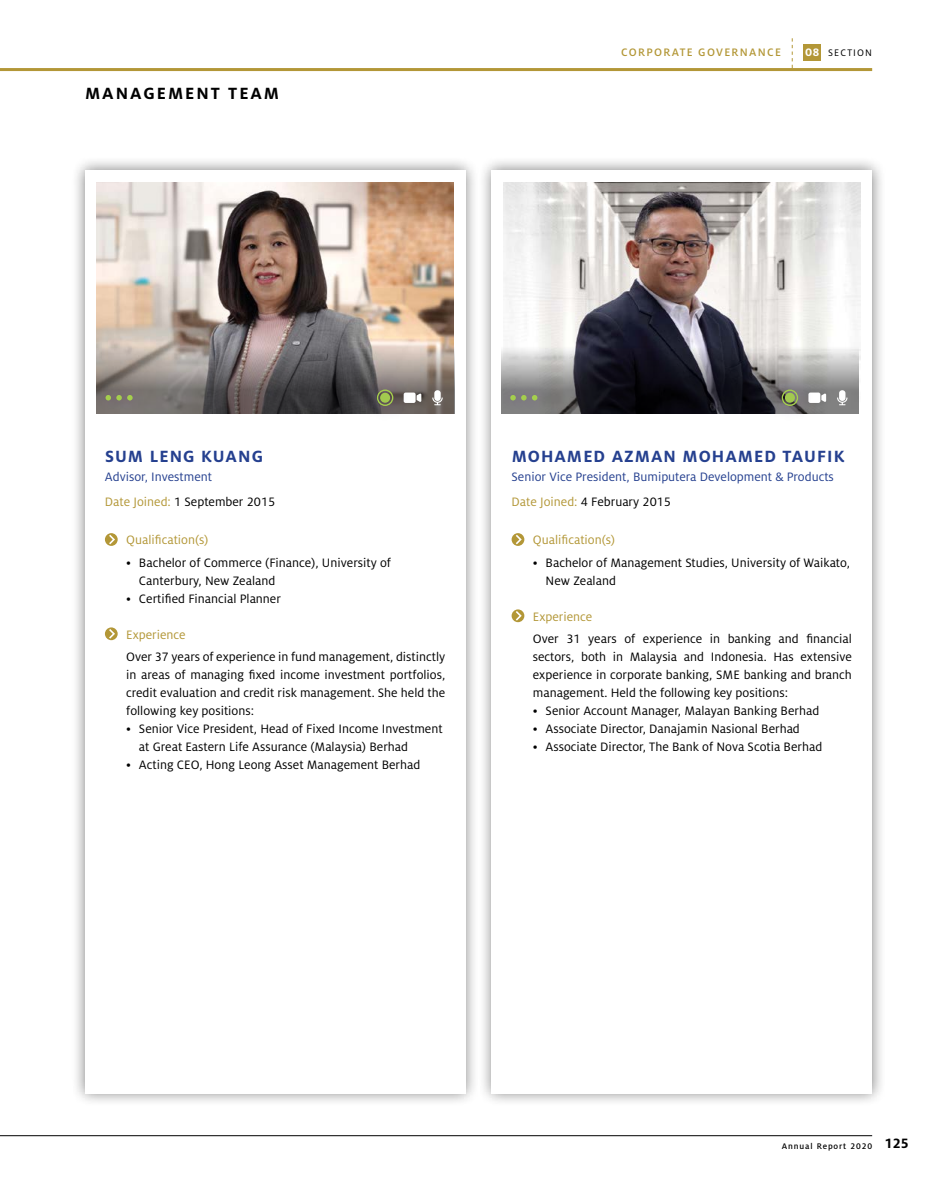
<style>
.page{position:relative;width:936px;height:1191px;background:#fff}
.page>*{position:absolute;margin:0;border:0;box-sizing:border-box;transform-origin:0 0}
.t1{font:700 18px "Milo Pro";letter-spacing:.06em;color:#25408f}
.t2{font:700 18px "Milo Pro";letter-spacing:.11em;color:#000}
.t3{font:13.5px/18px "Milo Pro";color:#000}
.t4{font:13.5px "Milo Pro";color:#25408f}
.t5{font:13.5px "Milo Pro";color:#b39737}
.t6{font:500 12px "Milo Pro";letter-spacing:.11em;color:#b39737}
.t7{font:10.5px "Milo Pro";letter-spacing:.11em;color:#000}
.t8{font:500 9px "Milo Pro";letter-spacing:.1em;color:#000}
.s1{font-weight:700;font-size:12px;color:#fff}
.s2{color:#b39737}
.s3{font-weight:700;font-size:15px}
</style>
<div class="page">
<hr style="left:0;top:68px;width:872px;height:3px;background:#b39737">
<svg style="left:791px;top:38px;width:1px;height:30px"></svg>
<div style="left:803px;top:44px;width:18px;height:17px;background:#b39737"></div>
<hr style="left:0;top:1135px;width:872px;height:1px;background:#000">
<div style="left:478px;top:156px;width:408px;height:951px;background:#000;opacity:.5"></div>
<div style="left:491px;top:170px;width:381px;height:923px;background:#fff"></div>
<img style="left:503px;top:182px;width:357px;height:231px">
<svg style="left:511px;top:533px;width:13px;height:13px"></svg>
<svg style="left:511px;top:609px;width:13px;height:13px"></svg>
<div style="left:71px;top:156px;width:408px;height:951px;background:#000;opacity:.5"></div>
<div style="left:85px;top:170px;width:380px;height:923px;background:#fff"></div>
<img style="left:96px;top:182px;width:358px;height:231px">
<svg style="left:105px;top:533px;width:13px;height:13px"></svg>
<svg style="left:105px;top:627px;width:13px;height:13px"></svg>
<svg style="left:97px;top:345px;width:357px;height:68px;background:#7a7471"></svg>
<svg style="left:501px;top:345px;width:357px;height:68px;background:#57575d"></svg>
<svg style="left:432px;top:397px;width:10px;height:8px"></svg>
<div style="left:434px;top:390px;width:6px;height:11px;background:#fff;border-radius:3px"></div>
<div style="left:403px;top:392px;width:12px;height:11px;background:#fff;border-radius:2px"></div>
<svg style="left:416px;top:393px;width:5px;height:9px"></svg>
<div style="left:94px;top:384px;width:28px;height:27px;background:#662d91;opacity:.5"></div>
<div style="left:105px;top:384px;width:28px;height:27px;background:#662d91;opacity:.5"></div>
<div style="left:116px;top:384px;width:28px;height:27px;background:#797372"></div>
<svg style="left:105px;top:395px;width:28px;height:5px"></svg>
<div style="left:357px;top:370px;width:55px;height:55px;background:#662d91;opacity:.5"></div>
<div style="left:377px;top:389px;width:16px;height:17px;border:1px solid #a5cf4d;border-radius:50%"></div>
<svg style="left:837px;top:397px;width:10px;height:8px"></svg>
<div style="left:839px;top:390px;width:6px;height:11px;background:#fff;border-radius:3px"></div>
<div style="left:808px;top:392px;width:12px;height:11px;background:#fff;border-radius:2px"></div>
<svg style="left:821px;top:393px;width:5px;height:9px"></svg>
<div style="left:499px;top:384px;width:28px;height:27px;background:#662d91;opacity:.5"></div>
<div style="left:510px;top:384px;width:27px;height:27px;background:#662d91;opacity:.5"></div>
<svg style="left:510px;top:395px;width:10px;height:5px"></svg>
<div style="left:520px;top:384px;width:28px;height:27px;background:#662d91;opacity:.5"></div>
<svg style="left:532px;top:395px;width:5px;height:5px"></svg>
<div style="left:761px;top:370px;width:56px;height:55px;background:#662d91;opacity:.5"></div>
<div style="left:781px;top:389px;width:17px;height:17px;border:1px solid #a5cf4d;border-radius:50%"></div>
<h1 class="t2" style="left:85px;top:83px;width:195px">MANAGEMENT TEAM</h1>
<p class="t6" style="left:621px;top:45px;width:161px">CORPORATE GOVERNANCE</p>
<p class="t7" style="left:805px;top:46px;width:68px"><span class="s1">08</span> SECTION</p>
<h1 class="t1" style="left:105px;top:446px;width:160px">SUM LENG KUANG</h1>
<p class="t4" style="left:105px;top:469px;width:109px">Advisor, Investment</p>
<p class="t3" style="left:105px;top:492px;width:172px"><span class="s2">Date Joined:</span> 1 September 2015</p>
<p class="t5" style="left:126px;top:533px;width:84px">Qualification(s)</p>
<p class="t3" style="left:139px;top:553px;width:253px;text-indent:-13px">• Bachelor of Commerce (Finance), University of<br>Canterbury, New Zealand</p>
<p class="t3" style="left:126px;top:589px;width:156px">• Certified Financial Planner</p>
<p class="t5" style="left:126px;top:627px;width:61px">Experience</p>
<p class="t3" style="left:126px;top:648px;width:320px;text-align:justify">Over 37 years of experience in fund management, distinctly in areas of managing fixed income investment portfolios, credit evaluation and credit risk management. She held the following key positions:</p>
<p class="t3" style="left:139px;top:720px;width:305px;text-indent:-13px">• Senior Vice President, Head of Fixed Income Investment at Great Eastern Life Assurance (Malaysia) Berhad</p>
<p class="t3" style="left:126px;top:756px;width:296px">• Acting CEO, Hong Leong Asset Management Berhad</p>
<h1 class="t1" style="left:511px;top:446px;width:334px">MOHAMED AZMAN MOHAMED TAUFIK</h1>
<p class="t4" style="left:511px;top:469px;width:324px">Senior Vice President, Bumiputera Development &amp; Products</p>
<p class="t3" style="left:511px;top:492px;width:161px"><span class="s2">Date Joined:</span> 4 February 2015</p>
<p class="t5" style="left:533px;top:533px;width:84px">Qualification(s)</p>
<p class="t3" style="left:545px;top:553px;width:306px;text-indent:-13px">• Bachelor of Management Studies, University of Waikato,<br>New Zealand</p>
<p class="t5" style="left:533px;top:609px;width:61px">Experience</p>
<p class="t3" style="left:533px;top:630px;width:320px;text-align:justify">Over 31 years of experience in banking and financial sectors, both in Malaysia and Indonesia. Has extensive experience in corporate banking, SME banking and branch management. Held the following key positions:</p>
<p class="t3" style="left:533px;top:702px;width:288px">• Senior Account Manager, Malayan Banking Berhad</p>
<p class="t3" style="left:533px;top:720px;width:268px">• Associate Director, Danajamin Nasional Berhad</p>
<p class="t3" style="left:533px;top:738px;width:291px">• Associate Director, The Bank of Nova Scotia Berhad</p>
<p class="t8" style="left:781px;top:1141px;width:128px">Annual Report 2020 <span class="s3">125</span></p>
</div>
